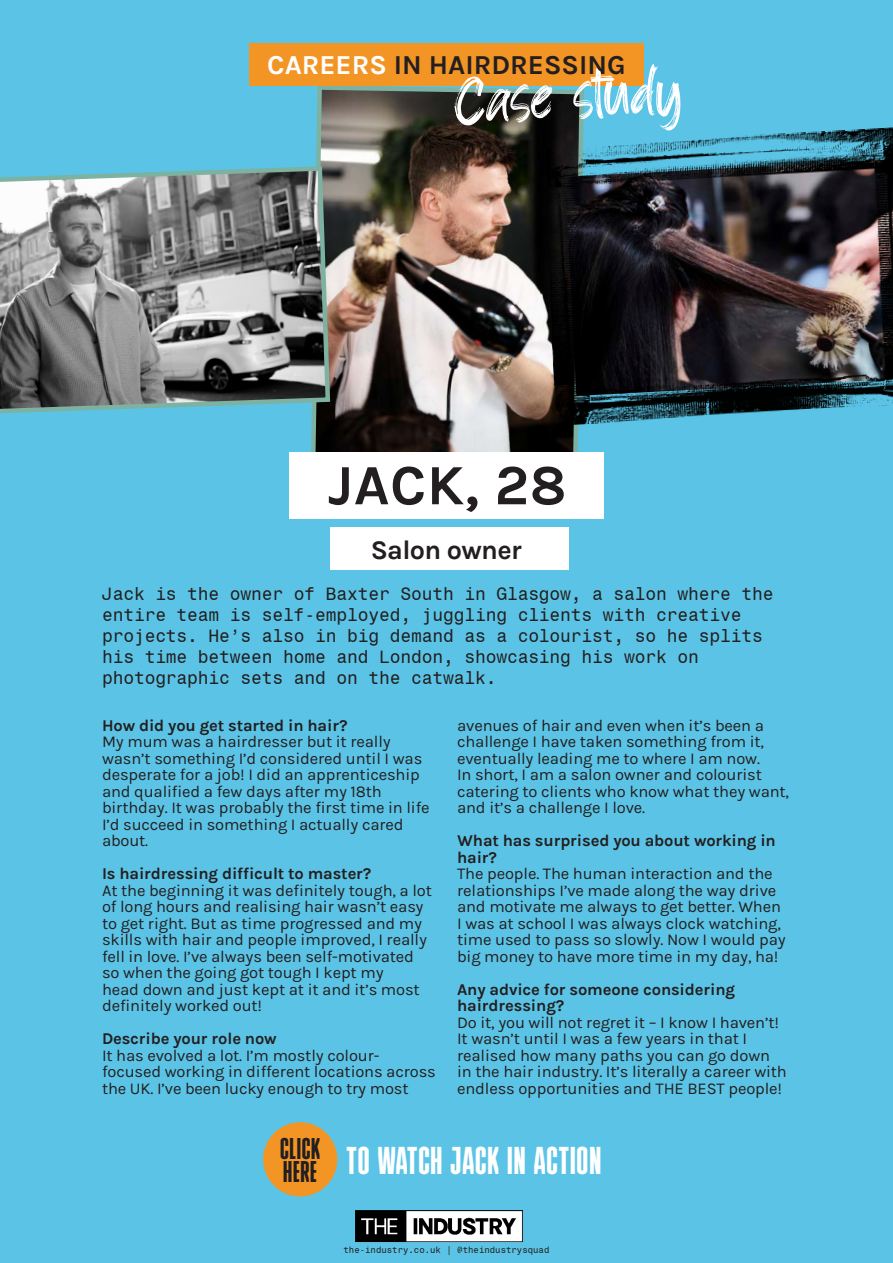
<style>
.page{position:relative;width:893px;height:1263px;background:#5bc4e6}
.page>*{position:absolute;margin:0;border:0;box-sizing:border-box;transform-origin:0 0}
.t1{font:65.1px "Blacksign";color:#fff}
.t2{font:700 57px "Karla";letter-spacing:.01em;color:#231f20}
.t3{font:38.7px "Bulevar";letter-spacing:.025em;color:#fff}
.t4{font:30px "Bulevar";letter-spacing:.025em;color:#231f20}
.t5{font:700 27.45px "Karla";color:#231f20}
.t6{font:700 27px "Karla";letter-spacing:-.025em;color:#231f20}
.t7{font:18px/21px "Monospace 821 BT";letter-spacing:-.01em;color:#231f20}
.t8{font:16.5px/16.5px "Karla";letter-spacing:-.01em;color:#231f20}
.t9{font:700 16.5px/16.5px "Karla";letter-spacing:-.01em;color:#231f20}
.t10{font:9px "Monospace 821 BT";color:#231f20}
.s1{color:#fff}
.s2{font-weight:700}
</style>
<div class="page">
<img style="left:308px;top:85px;width:278px;height:367px">
<div style="left:289px;top:452px;width:315px;height:67px;background:#fff"></div>
<div style="left:249px;top:43px;width:395px;height:42px;background:#f39525"></div>
<img style="left:356px;top:1211px;width:167px;height:31px">
<div style="left:263px;top:1122px;width:74px;height:74px;background:#f39525;border-radius:50%"></div>
<div style="left:330px;top:527px;width:238px;height:42px;background:#fff"></div>
<img style="left:541px;top:127px;width:352px;height:299px">
<svg style="left:0;top:164px;width:332px;height:252px;background:#7e8788"></svg>
<p class="t5" style="left:267px;top:49px;width:360px"><span class="s1">CAREERS</span> IN HAIRDRESSING</p>
<p class="t1" style="left:452px;top:62px;width:229px;rotate:-3deg">Case study</p>
<p class="t2" style="left:328px;top:452px;width:240px">JACK, 28</p>
<p class="t6" style="left:371px;top:534px;width:153px">Salon owner</p>
<p class="t7" style="left:102px;top:583px;width:673px">Jack is the owner of Baxter South in Glasgow, a salon where the entire team is self-employed, juggling clients with creative projects. He’s also in big demand as a colourist, so he splits his time between home and London, showcasing his work on photographic sets and on the catwalk.</p>
<p class="t8" style="left:102px;top:717px;width:329px"><span class="s2">How did you get started in hair?<br></span>My mum was a hairdresser but it really wasn’t something I’d considered until I was desperate for a job! I did an apprenticeship and qualified a few days after my 18th birthday. It was probably the first time in life I’d succeed in something I actually cared about.</p>
<p class="t9" style="left:102px;top:865px;width:271px">Is hairdressing difficult to master?</p>
<p class="t8" style="left:102px;top:882px;width:331px">At the beginning it was definitely tough, a lot of long hours and realising hair wasn’t easy to get right. But as time progressed and my skills with hair and people improved, I really fell in love. I’ve always been self-motivated so when the going got tough I kept my<br>head down and just kept at it and it’s most definitely worked out!</p>
<p class="t9" style="left:102px;top:1030px;width:176px">Describe your role now</p>
<p class="t8" style="left:102px;top:1047px;width:335px">It has evolved a lot. I’m mostly colour&shy;focused working in different locations across the UK. I’ve been lucky enough to try most</p>
<p class="t8" style="left:457px;top:717px;width:333px">avenues of hair and even when it’s been a challenge I have taken something from it, eventually leading me to where I am now.<br>In short, I am a salon owner and colourist catering to clients who know what they want, and it’s a challenge I love.</p>
<p class="t9" style="left:457px;top:832px;width:320px">What has surprised you about working in hair?</p>
<p class="t8" style="left:457px;top:866px;width:330px">The people. The human interaction and the relationships I’ve made along the way drive and motivate me always to get better. When I was at school I was always clock watching, time used to pass so slowly. Now I would pay big money to have more time in my day, ha!</p>
<p class="t9" style="left:457px;top:981px;width:279px">Any advice for someone considering hairdressing?</p>
<p class="t8" style="left:457px;top:1014px;width:331px">Do it, you will not regret it – I know I haven’t!<br>It wasn’t until I was a few years in that I realised how many paths you can go down in the hair industry. It’s literally a career with endless opportunities and THE BEST people!</p>
<p class="t4" style="left:280px;top:1132px;width:41px">CLICK</p>
<p class="t4" style="left:283px;top:1155px;width:35px">HERE</p>
<p class="t3" style="left:346px;top:1139px;width:256px">TO WATCH JACK IN ACTION</p>
<p class="t10" style="left:344px;top:1245px;width:207px">the-industry.co.uk | @theindustrysquad</p>
</div>
